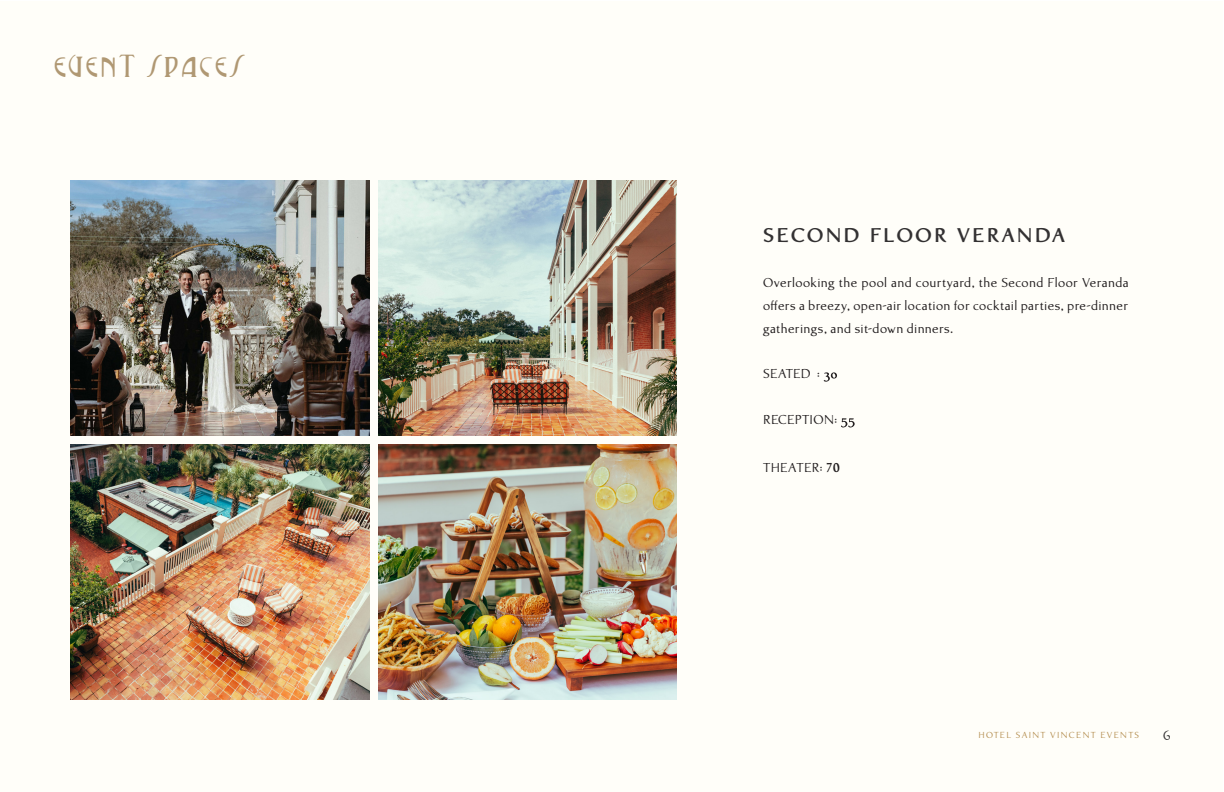
<style>
.page{position:relative;width:1224px;height:792px;background:#fff}
.page>*{position:absolute;margin:0;border:0;box-sizing:border-box;transform-origin:0 0}
.t1{font:28px "P22 Vienna";letter-spacing:.1em;color:#b09873}
.t2{font:700 20.5px "Biblia";letter-spacing:.1em;color:#333132}
.t3{font:500 13.3px/22.9px "Biblia";letter-spacing:.02em;color:#231f20;text-align:justify}
.t4{font:12px "P22 Vienna";color:#333132}
.t5{font:500 9px "Biblia";letter-spacing:.15em;color:#b48e50}
.s1{font-weight:700}
</style>
<div class="page">
<div style="left:0;top:1px;width:1223px;height:791px;background:#fffef9"></div>
<svg style="left:824px;top:372px;width:13px;height:10px"></svg>
<svg style="left:841px;top:418px;width:14px;height:9px"></svg>
<img style="left:71px;top:180px;width:299px;height:256px">
<img style="left:378px;top:180px;width:299px;height:256px">
<img style="left:71px;top:444px;width:299px;height:256px">
<img style="left:378px;top:444px;width:299px;height:256px">
<h1 class="t1" style="left:54px;top:54px;width:192px">EVENT SPACES</h1>
<h2 class="t2" style="left:763px;top:224px;width:304px">SECOND FLOOR VERANDA</h2>
<p class="t3" style="left:763px;top:272px;width:367px">Overlooking the pool and courtyard, the Second Floor Veranda offers a breezy, open-air location for cocktail parties, pre-dinner gatherings, and sit-down dinners.</p>
<p class="t3" style="left:763px;top:363px;width:58px">SEATED :</p>
<p class="t3" style="left:763px;top:409px;width:76px">RECEPTION:</p>
<p class="t3" style="left:763px;top:456px;width:78px">THEATER: <span class="s1">70</span></p>
<p class="t5" style="left:978px;top:730px;width:162px">HOTEL SAINT VINCENT EVENTS</p>
<p class="t4" style="left:1163px;top:730px;width:10px">6</p>
</div>
